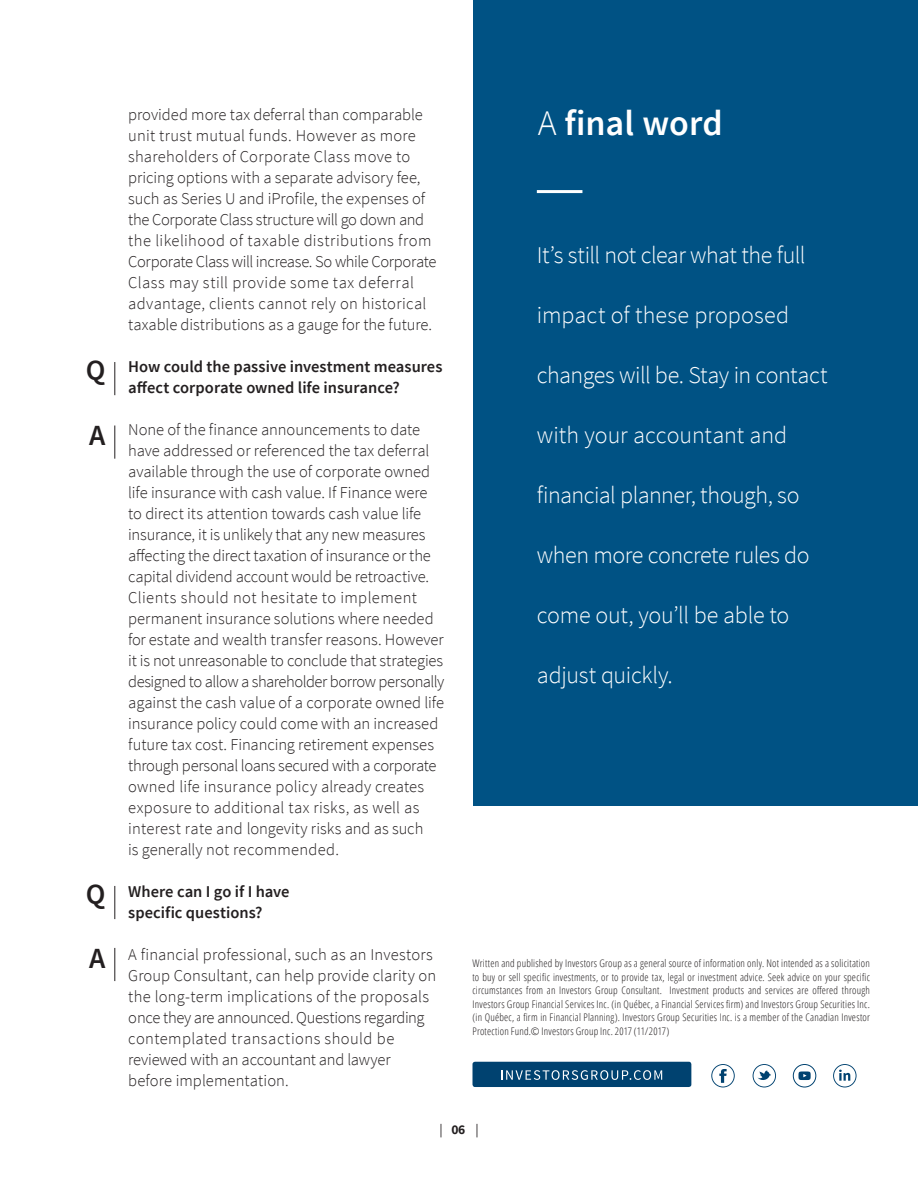
<style>
.page{position:relative;width:918px;height:1188px;background:#fff}
.page>*{position:absolute;margin:0;border:0;box-sizing:border-box;transform-origin:0 0}
.Bold{font:600 36px "Source Sans Pro";color:#fff}
.Intro_Copy{font:600 29.25px "Source Sans Pro";color:#231f20}
.BODY_COPY{font:300 24px "Source Sans Pro";letter-spacing:-.015em;color:#fff}
.BODY_COPY-2{font:300 24px "Source Sans Pro";letter-spacing:.005em;color:#fff}
.BODY_COPY-3{font:300 16.5px/21px "Source Sans Pro";color:#231f20}
.BODY_COPY-4{font:600 16.5px/21px "Source Sans Pro";color:#231f20}
.t1{font:13.5px "Source Sans Pro";color:#231f20}
.t2{font:300 condensed 10.5px/13.5px "Open Sans";letter-spacing:.02em;color:#231f20;text-align:justify}
.s1{font-weight:300}
.s2{font-weight:700}
</style>
<div class="page">
<hr style="left:114px;top:886px;width:1px;height:33px;background:#231f20">
<hr style="left:114px;top:948px;width:1px;height:33px;background:#231f20">
<div style="left:473px;top:0;width:445px;height:806px;background:#005284"></div>
<hr style="left:537px;top:190px;width:45px;height:3px;background:#fff">
<div style="left:472px;top:1062px;width:219px;height:25px;background:#004270;border-radius:3px"></div>
<svg style="left:833px;top:1064px;width:24px;height:23px"></svg>
<svg style="left:753px;top:1064px;width:23px;height:23px"></svg>
<svg style="left:711px;top:1064px;width:24px;height:23px"></svg>
<div style="left:793px;top:1064px;width:23px;height:23px;border:1px solid #004270;border-radius:50%"></div>
<svg style="left:798px;top:1071px;width:13px;height:9px"></svg>
<svg style="left:501px;top:1070px;width:161px;height:10px"></svg>
<hr style="left:114px;top:362px;width:1px;height:33px;background:#231f20">
<hr style="left:114px;top:426px;width:1px;height:33px;background:#231f20">
<p class="Intro_Copy" style="left:86px;top:352px;width:21px">Q</p>
<p class="Intro_Copy" style="left:89px;top:417px;width:18px">A</p>
<p class="Intro_Copy" style="left:86px;top:876px;width:21px">Q</p>
<p class="Intro_Copy" style="left:89px;top:940px;width:18px">A</p>
<p class="BODY_COPY-3" style="left:128px;top:104px;width:310px">provided more tax deferral than comparable unit trust mutual funds. However as more shareholders of Corporate Class move to pricing options with a separate advisory fee, such as Series U and iProfile, the expenses of the Corporate Class structure will go down and the likelihood of taxable distributions from Corporate Class will increase. So while Corporate Class may still provide some tax deferral advantage, clients cannot rely on historical taxable distributions as a gauge for the future.</p>
<p class="BODY_COPY-4" style="left:128px;top:357px;width:316px">How could the passive investment measures affect corporate owned life insurance?</p>
<p class="BODY_COPY-3" style="left:128px;top:419px;width:318px">None of the finance announcements to date have addressed or referenced the tax deferral available through the use of corporate owned life insurance with cash value. If Finance were to direct its attention towards cash value life insurance, it is unlikely that any new measures affecting the direct taxation of insurance or the capital dividend account would be retroactive.<br>Clients should not hesitate to implement permanent insurance solutions where needed for estate and wealth transfer reasons. However it is not unreasonable to conclude that strategies designed to allow a shareholder borrow personally against the cash value of a corporate owned life insurance policy could come with an increased future tax cost. Financing retirement expenses through personal loans secured with a corporate owned life insurance policy already creates exposure to additional tax risks, as well as interest rate and longevity risks and as such<br>is generally not recommended.</p>
<p class="BODY_COPY-4" style="left:128px;top:882px;width:163px">Where can I go if I have specific questions?</p>
<p class="BODY_COPY-3" style="left:128px;top:944px;width:310px">A financial professional, such as an Investors Group Consultant, can help provide clarity on the long-term implications of the proposals once they are announced. Questions regarding contemplated transactions should be reviewed with an accountant and lawyer before implementation.</p>
<p class="Bold" style="left:538px;top:100px;width:186px"><span class="s1">A</span> final word</p>
<p class="BODY_COPY" style="left:537px;top:241px;width:270px">It’s still not clear what the full</p>
<p class="BODY_COPY-2" style="left:537px;top:301px;width:254px">impact of these proposed</p>
<p class="BODY_COPY" style="left:537px;top:361px;width:292px">changes will be. Stay in contact</p>
<p class="BODY_COPY" style="left:537px;top:421px;width:252px">with your accountant and</p>
<p class="BODY_COPY" style="left:537px;top:481px;width:264px">financial planner, though, so</p>
<p class="BODY_COPY" style="left:537px;top:541px;width:274px">when more concrete rules do</p>
<p class="BODY_COPY" style="left:537px;top:601px;width:254px">come out, you’ll be able to</p>
<p class="BODY_COPY" style="left:537px;top:661px;width:138px">adjust quickly.</p>
<p class="t2" style="left:472px;top:956px;width:399px">Written and published by Investors Group as a general source of information only. Not intended as a solicitation to buy or sell specific investments, or to provide tax, legal or investment advice. Seek advice on your specific circumstances from an Investors Group Consultant. Investment products and services are offered through Investors Group Financial Services Inc. (in Québec, a Financial Services firm) and Investors Group Securities Inc. (in Québec, a firm in Financial Planning). Investors Group Securities Inc. is a member of the Canadian Investor Protection Fund.© Investors Group Inc. 2017 (11/2017)</p>
<p class="t1" style="left:439px;top:1122px;width:41px">| <span class="s2">06</span> |</p>
</div>
